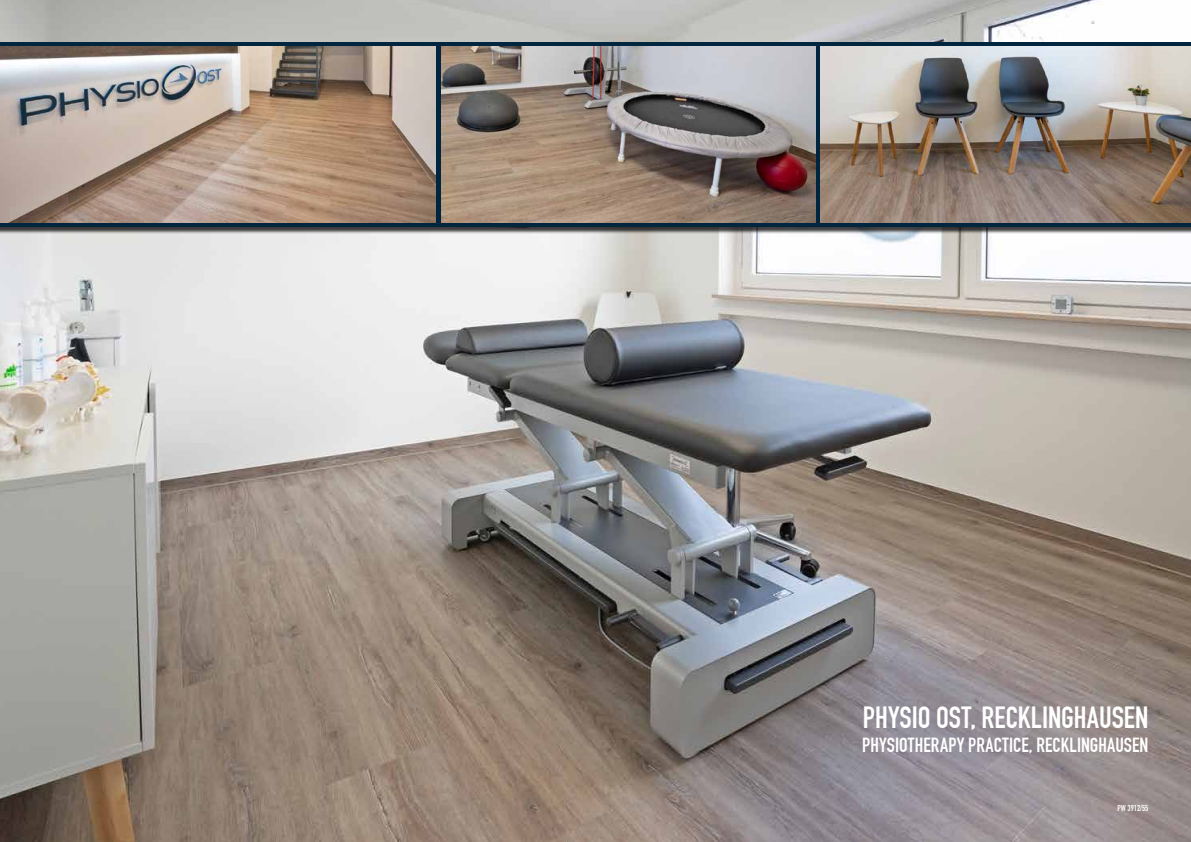
<style>
.page{position:relative;width:1191px;height:842px;background:#fff}
.page>*{position:absolute;margin:0;border:0;box-sizing:border-box;transform-origin:0 0}
.t1{font:30px "DIN Engschrift";color:#fff}
.t2{font:20px "DIN Engschrift";letter-spacing:.01em;color:#fff}
.t3{font:8.5px "DIN Engschrift";color:#fff}
</style>
<div class="page">
<img style="left:0;top:0;width:1191px;height:842px">
<div style="left:0;top:43px;width:1191px;height:191px;background:#000;opacity:.75"></div>
<div style="left:0;top:43px;width:1191px;height:184px;background:#00253e"></div>
<img style="left:820px;top:47px;width:371px;height:176px">
<img style="left:441px;top:47px;width:375px;height:176px">
<img style="left:0;top:47px;width:435px;height:176px">
<h1 class="t1" style="left:863px;top:700px;width:284px">PHYSIO OST, RECKLINGHAUSEN</h1>
<p class="t2" style="left:862px;top:733px;width:286px">PHYSIOTHERAPY PRACTICE, RECKLINGHAUSEN</p>
<p class="t3" style="left:1117px;top:803px;width:32px">PW 3912/55</p>
</div>
